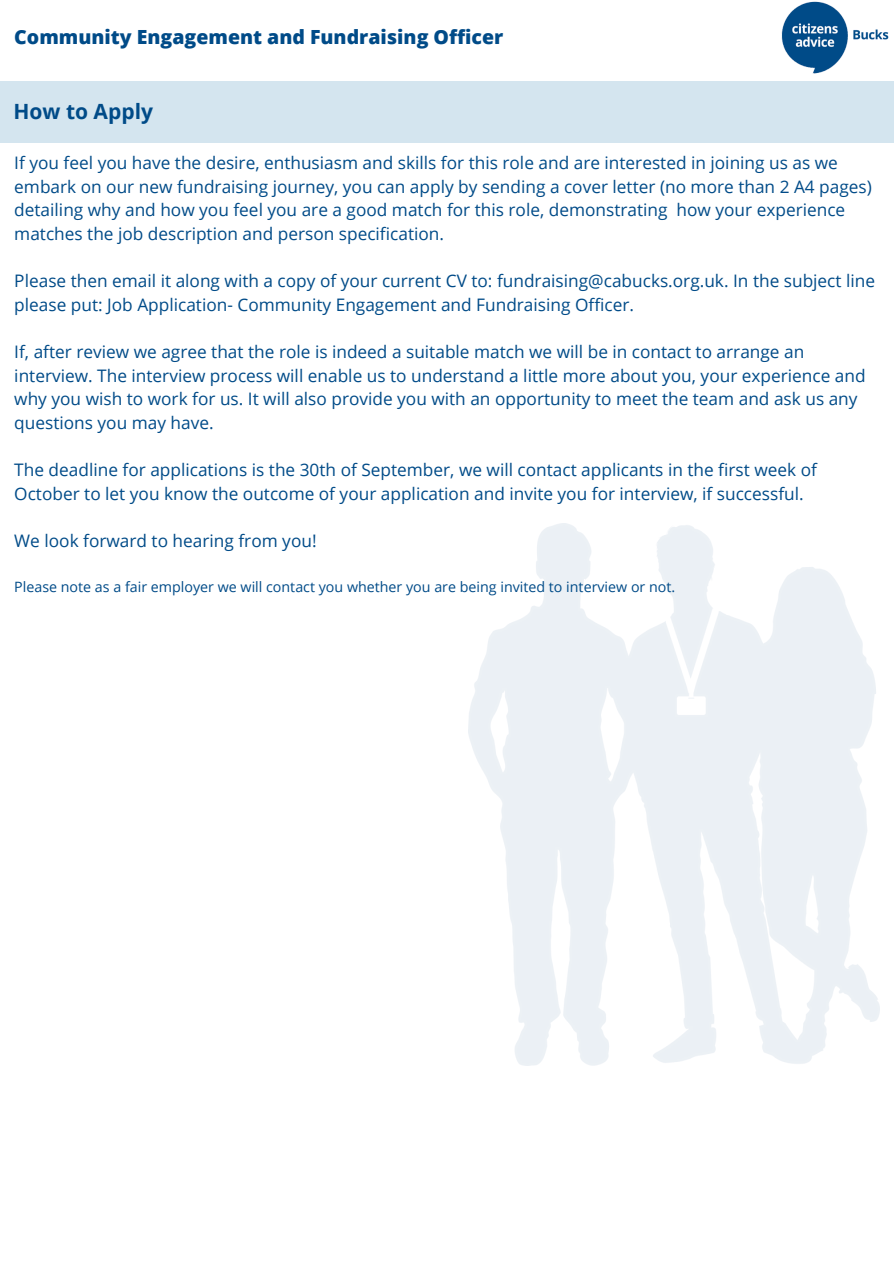
<style>
.page{position:relative;width:894px;height:1264px;background:#fff}
.page>*{position:absolute;margin:0;border:0;box-sizing:border-box;transform-origin:0 0}
.t1{font:700 21px "Open Sans";color:#004b88}
.t2{font:800 19.5px "Open Sans";color:#004b88}
.t3{font:17.25px/23.7px "Open Sans";color:#004b88}
.t4{font:14.25px "Open Sans";color:#004b88}
</style>
<div class="page">
<img style="left:781px;top:1px;width:108px;height:73px">
<div style="left:0;top:82px;width:893px;height:61px;background:#d4e5ef"></div>
<h1 class="t2" style="left:14px;top:24px;width:490px">Community Engagement and Fundraising Officer</h1>
<p class="t1" style="left:14px;top:96px;width:141px">How to Apply</p>
<h2 class="t3" style="left:14px;top:150px;width:858px">If you feel you have the desire, enthusiasm and skills for this role and are interested in joining us as we embark on our new fundraising journey, you can apply by sending a cover letter (no more than 2 A4 pages) detailing why and how you feel you are a good match for this role, demonstrating how your experience matches the job description and person specification.</h2>
<h2 class="t3" style="left:14px;top:269px;width:862px">Please then email it along with a copy of your current CV to: fundraising@cabucks.org.uk. In the subject line please put: Job Application- Community Engagement and Fundraising Officer.</h2>
<h2 class="t3" style="left:14px;top:339px;width:852px">If, after review we agree that the role is indeed a suitable match we will be in contact to arrange an interview. The interview process will enable us to understand a little more about you, your experience and why you wish to work for us. It will also provide you with an opportunity to meet the team and ask us any questions you may have.</h2>
<h2 class="t3" style="left:14px;top:458px;width:803px">The deadline for applications is the 30th of September, we will contact applicants in the first week of<br>October to let you know the outcome of your application and invite you for interview, if successful.</h2>
<h2 class="t3" style="left:14px;top:528px;width:304px">We look forward to hearing from you!</h2>
<p class="t4" style="left:14px;top:577px;width:662px">Please note as a fair employer we will contact you whether you are being invited to interview or not.</p>
</div>
